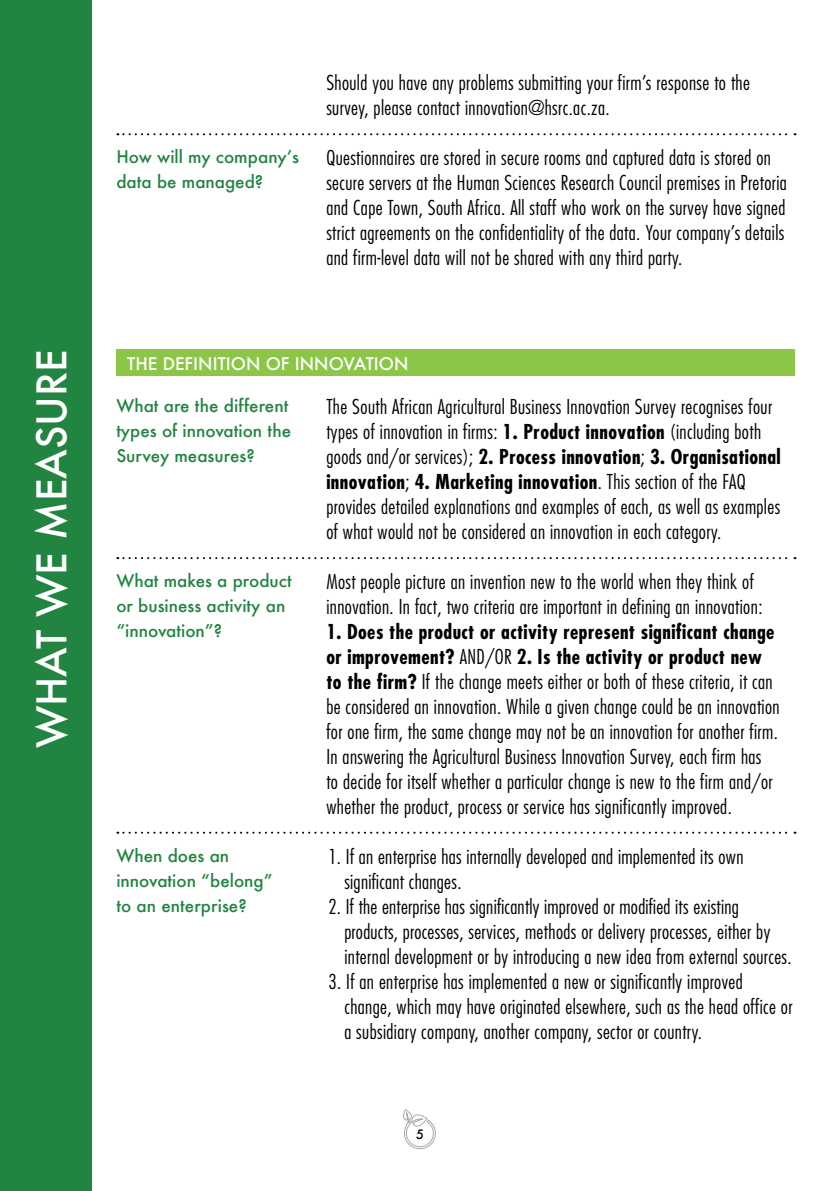
<style>
.page{position:relative;width:840px;height:1191px;background:#fff}
.page>*{position:absolute;margin:0;border:0;box-sizing:border-box;transform-origin:0 0}
.t1{font:500 40px "Futura";color:#fff}
.t2{font:300 condensed 20px/25px "Futura";letter-spacing:.02em;color:#000}
.t3{font:500 17px/25px "Futura";color:#228441}
.t4{font:500 17px "Futura";color:#fff}
.t5{font:500 12.6px "Futura";color:#000}
.s1{font-weight:700}
</style>
<div class="page">
<svg style="left:403px;top:1109px;width:33px;height:41px"></svg>
<svg style="left:117px;top:557px;width:678px;height:2px"></svg>
<svg style="left:117px;top:133px;width:678px;height:2px"></svg>
<svg style="left:117px;top:831px;width:678px;height:2px"></svg>
<div style="left:116px;top:349px;width:678px;height:27px;background:#8cc647"></div>
<div style="left:0;top:0;width:91px;height:1191px;background:#228441"></div>
<p class="t1" style="left:24px;top:748px;width:401px;rotate:-90deg">WHAT WE MEASURE</p>
<p class="t3" style="left:116px;top:144px;width:184px">How will my company’s data be managed?</p>
<p class="t2" style="left:326px;top:70px;width:425px">Should you have any problems submitting your firm’s response to the survey, please contact innovation@hsrc.ac.za.</p>
<p class="t2" style="left:326px;top:145px;width:462px">Questionnaires are stored in secure rooms and captured data is stored on secure servers at the Human Sciences Research Council premises in Pretoria and Cape Town, South Africa. All staff who work on the survey have signed strict agreements on the confidentiality of the data. Your company’s details and firm-level data will not be shared with any third party.</p>
<p class="t4" style="left:127px;top:352px;width:283px">THE DEFINITION OF INNOVATION</p>
<p class="t3" style="left:116px;top:392px;width:176px">What are the different types of innovation the<br>Survey measures?</p>
<p class="t3" style="left:116px;top:567px;width:177px">What makes a product or business activity an “innovation”?</p>
<p class="t3" style="left:116px;top:842px;width:158px">When does an innovation “belong”</p>
<p class="t3" style="left:116px;top:892px;width:132px">to an enterprise?</p>
<p class="t2" style="left:326px;top:393px;width:455px">The South African Agricultural Business Innovation Survey recognises four types of innovation in firms: <span class="s1">1. Product innovation</span> (including both goods and/or services); <span class="s1">2. Process innovation</span>; <span class="s1">3. Organisational innovation</span>; <span class="s1">4. Marketing innovation</span>. This section of the FAQ provides detailed explanations and examples of each, as well as examples of what would not be considered an innovation in each category.</p>
<p class="t2" style="left:326px;top:568px;width:437px">Most people picture an invention new to the world when they think of innovation. In fact, two criteria are important in defining an innovation:</p>
<p class="t2" style="left:326px;top:618px;width:454px"><span class="s1">1. Does the product or activity represent significant change or improvement?</span> AND/OR <span class="s1">2. Is the activity or product new to the firm?</span> If the change meets either or both of these criteria, it can be considered an innovation. While a given change could be an innovation for one firm, the same change may not be an innovation for another firm.<br>In answering the Agricultural Business Innovation Survey, each firm has<br>to decide for itself whether a particular change is new to the firm and/or whether the product, process or service has significantly improved.</p>
<p class="t2" style="left:344px;top:843px;width:400px;text-indent:-16px">1. If an enterprise has internally developed and implemented its own significant changes.</p>
<p class="t2" style="left:344px;top:893px;width:448px;text-indent:-16px">2. If the enterprise has significantly improved or modified its existing products, processes, services, methods or delivery processes, either by internal development or by introducing a new idea from external sources.</p>
<p class="t2" style="left:344px;top:968px;width:449px;text-indent:-16px">3. If an enterprise has implemented a new or significantly improved change, which may have originated elsewhere, such as the head office or a subsidiary company, another company, sector or country.</p>
<p class="t5" style="left:416px;top:1125px;width:9px">5</p>
</div>
